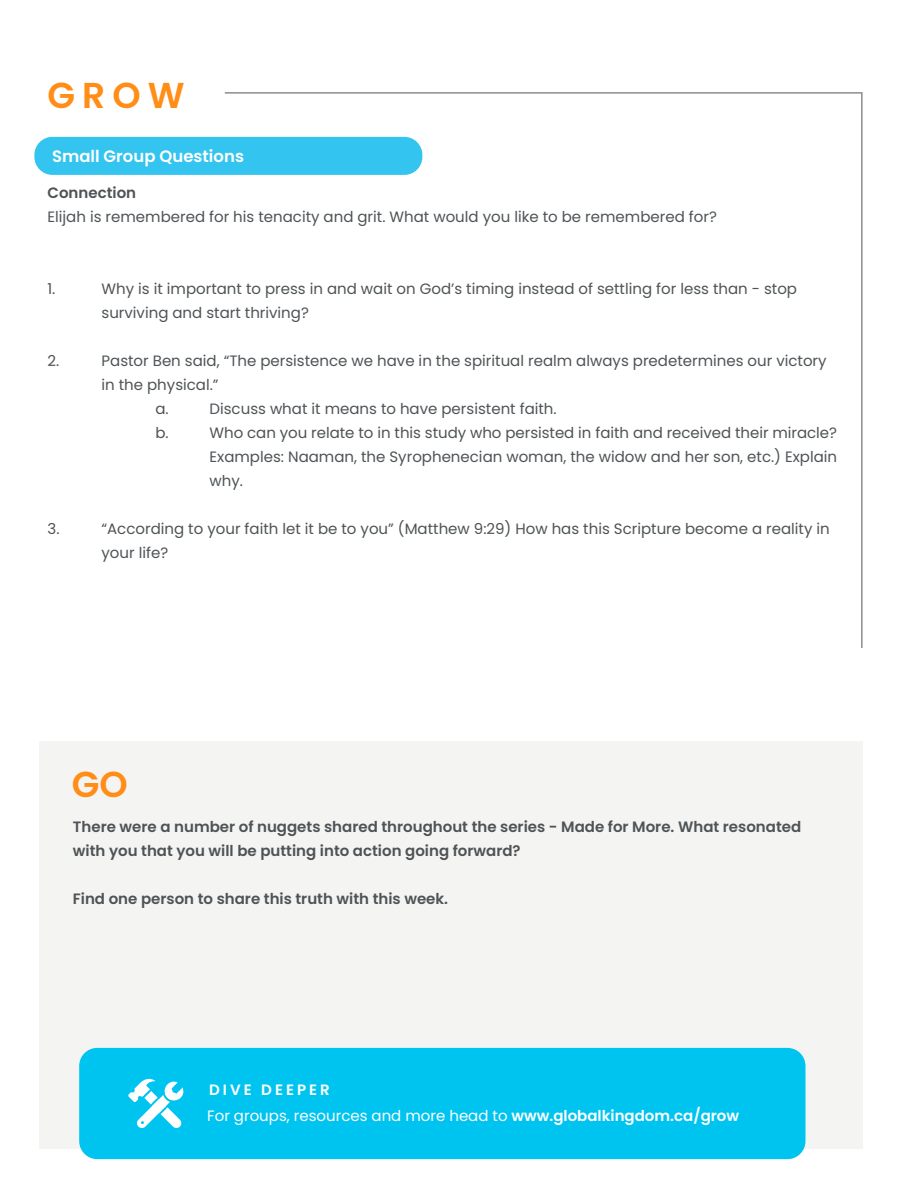
<style>
.page{position:relative;width:918px;height:1188px;background:#fff}
.page>*{position:absolute;margin:0;border:0;box-sizing:border-box;transform-origin:0 0}
.t1{font:600 36px "Poppins";letter-spacing:.2em;color:#ff8d16}
.t2{font:600 16.5px "Poppins";color:#fff}
.t3{font:15px/24px "Poppins";color:#4e5355}
.t4{font:600 15px/24px "Poppins";color:#4e5355}
.t5{font:15px "Poppins";color:#fff}
.t6{font:600 15px "Poppins";letter-spacing:.2em;color:#fff}
.s1{font-weight:600}
</style>
<div class="page">
<div style="left:39px;top:741px;width:824px;height:407px;background:#f4f4f3"></div>
<div style="left:34px;top:137px;width:388px;height:38px;background:#33c4f0;border-radius:18px"></div>
<svg style="left:223px;top:92px;width:640px;height:556px"></svg>
<div style="left:79px;top:1048px;width:726px;height:111px;background:#00c4f0;border-radius:18px"></div>
<svg style="left:128px;top:1079px;width:56px;height:49px"></svg>
<p class="t1" style="left:47px;top:75px;width:139px">GROW</p>
<p class="t2" style="left:52px;top:147px;width:193px">Small Group Questions</p>
<p class="t4" style="left:48px;top:181px;width:90px">Connection</p>
<p class="t3" style="left:48px;top:205px;width:671px">Elijah is remembered for his tenacity and grit. What would you like to be remembered for?</p>
<p class="t3" style="left:48px;top:277px;width:9px">1.</p>
<p class="t3" style="left:102px;top:277px;width:697px">Why is it important to press in and wait on God’s timing instead of settling for less than - stop surviving and start thriving?</p>
<p class="t3" style="left:48px;top:349px;width:13px">2.</p>
<p class="t3" style="left:102px;top:349px;width:727px">Pastor Ben said, “The persistence we have in the spiritual realm always predetermines our victory in the physical.”</p>
<p class="t3" style="left:156px;top:397px;width:15px">a.</p>
<p class="t3" style="left:210px;top:397px;width:349px">Discuss what it means to have persistent faith.</p>
<p class="t3" style="left:156px;top:421px;width:15px">b.</p>
<p class="t3" style="left:210px;top:421px;width:629px;text-align:justify">Who can you relate to in this study who persisted in faith and received their miracle?<br>Examples: Naaman, the Syrophenecian woman, the widow and her son, etc.) Explain why.</p>
<p class="t3" style="left:48px;top:517px;width:13px">3.</p>
<p class="t3" style="left:102px;top:517px;width:730px">“According to your faith let it be to you” (Matthew 9:29) How has this Scripture become a reality in your life?</p>
<p class="t1" style="left:72px;top:764px;width:57px">GO</p>
<p class="t4" style="left:73px;top:815px;width:730px">There were a number of nuggets shared throughout the series - Made for More. What resonated with you that you will be putting into action going forward?</p>
<p class="t4" style="left:73px;top:887px;width:377px">Find one person to share this truth with this week.</p>
<p class="t6" style="left:209px;top:1081px;width:122px">DIVE DEEPER</p>
<p class="t5" style="left:207px;top:1107px;width:533px">For groups, resources and more head to <span class="s1">www.globalkingdom.ca/grow</span></p>
</div>
